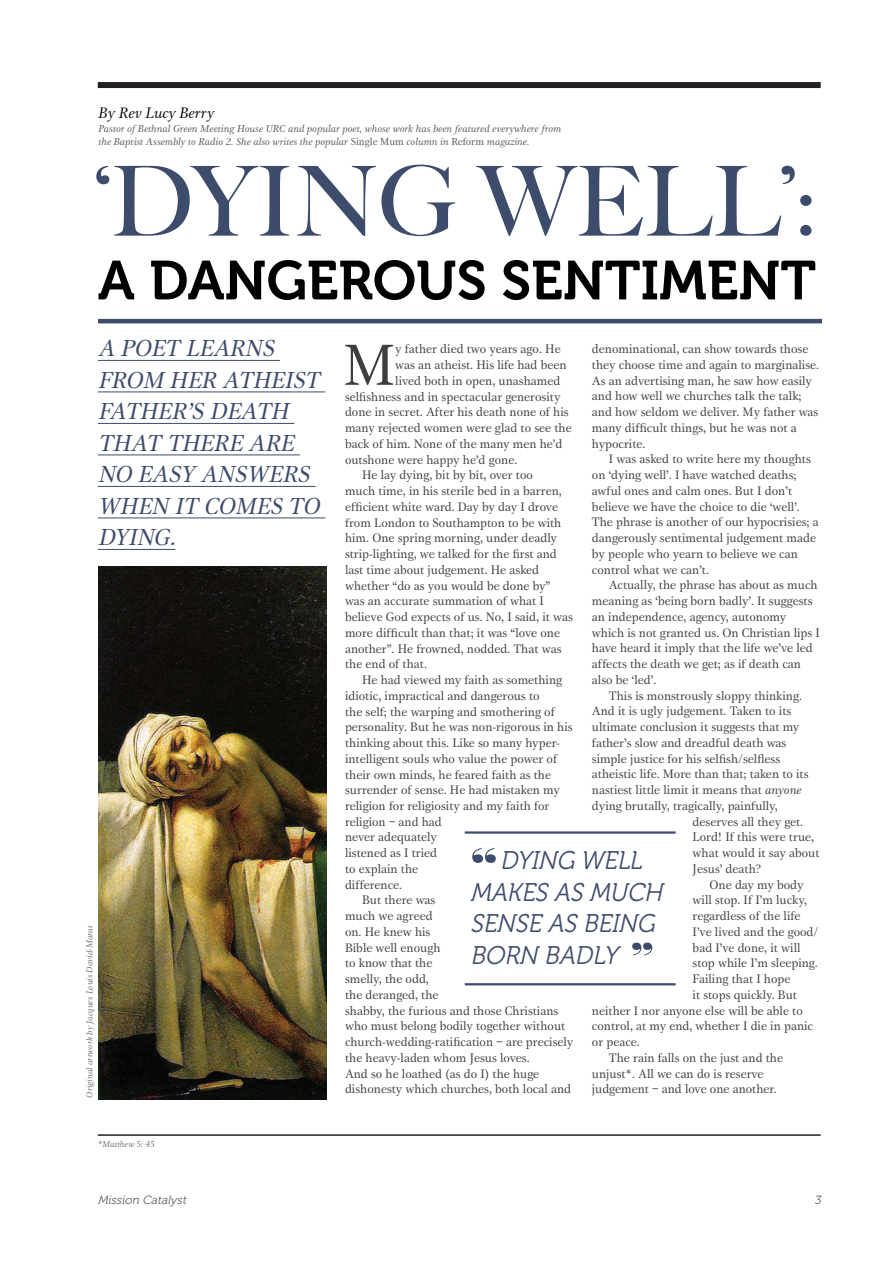
<style>
.page{position:relative;width:893px;height:1263px;background:#fff}
.page>*{position:absolute;margin:0;border:0;box-sizing:border-box;transform-origin:0 0}
.t1{font:500 96.75px "Big Caslon";color:#3e4c6c}
.First_body{font:60px "Gamma EF";color:#3e3e3f}
.t2{font:54.6px "Museo 700";color:#000}
.t3{font:italic 25.5px/31.5px "Museo 300";color:#3e4c6c;scale:.95 1}
.First_body-2{font:italic 24px/31.5px "Gamma EF";color:#3e4c6c}
.t4{font:italic 15.75px "Gamma EF";color:#0c0806}
.Main_body{font:12.75px/15.8px "Gamma EF";color:#3e3e3f}
.First_body-3{font:12.75px "Gamma EF";color:#3e3e3f}
.t5{font:italic 12px "Museo 300";color:#636366}
.t6{font:italic 10.5px/13.5px "Gamma EF";color:#57585a}
.Main_body-2{font:italic 9px "Gamma EF";color:#6c6d70}
.s1{font-style:normal}
.s2{font-style:italic}
</style>
<div class="page">
<hr style="left:98px;top:319px;width:724px;height:4px;background:#3e4c6c">
<hr style="left:465px;top:831px;width:211px;height:3px;background:#3e4c6c">
<hr style="left:465px;top:983px;width:211px;height:2px;background:#3e4c6c">
<svg style="left:632px;top:942px;width:20px;height:13px"></svg>
<svg style="left:472px;top:848px;width:24px;height:15px"></svg>
<img style="left:98px;top:567px;width:229px;height:532px">
<hr style="left:98px;top:360px;width:182px;height:1px;background:#3e4c6c">
<hr style="left:98px;top:392px;width:227px;height:1px;background:#3e4c6c">
<hr style="left:98px;top:423px;width:196px;height:1px;background:#3e4c6c">
<hr style="left:98px;top:455px;width:202px;height:1px;background:#3e4c6c">
<hr style="left:98px;top:486px;width:217px;height:1px;background:#3e4c6c">
<hr style="left:98px;top:518px;width:227px;height:1px;background:#3e4c6c">
<hr style="left:98px;top:549px;width:77px;height:1px;background:#3e4c6c">
<hr style="left:98px;top:1134px;width:723px;height:2px;background:#231f20">
<div style="left:98px;top:82px;width:723px;height:6px;background:#231f20"></div>
<p class="t4" style="left:99px;top:103px;width:117px">By Rev Lucy Berry</p>
<p class="t6" style="left:99px;top:121px;width:464px">Pastor of Bethnal Green Meeting House URC and popular poet, whose work has been featured everywhere from the Baptist Assembly to Radio 2. She also writes the popular <span class="s1">Single Mum</span> column in <span class="s1">Reform</span> magazine.</p>
<p class="t1" style="left:98px;top:145px;width:722px">‘DYING WELL’:</p>
<p class="t2" style="left:98px;top:250px;width:720px">A DANGEROUS SENTIMENT</p>
<p class="First_body-2" style="left:98px;top:332px;width:229px">A POET LEARNS<br>FROM HER ATHEIST<br>FATHER’S DEATH<br>THAT THERE ARE<br>NO EASY ANSWERS<br>WHEN IT COMES TO<br>DYING.</p>
<p class="Main_body-2" style="left:84px;top:1098px;width:174px;rotate:-90deg">Original artwork by Jacques Louis David-Marat</p>
<p class="Main_body-2" style="left:98px;top:1138px;width:58px">*Matthew 5: 45</p>
<p class="Main_body" style="left:592px;top:341px;width:229px">denominational, can show towards those they choose time and again to marginalise.<br>As an advertising man, he saw how easily and how well we churches talk the talk; and how seldom we deliver. My father was many difficult things, but he was not a hypocrite.</p>
<p class="Main_body" style="left:592px;top:451px;width:228px;text-indent:17px">I was asked to write here my thoughts on ‘dying well’. I have watched deaths; awful ones and calm ones. But I don’t believe we have the choice to die ‘well’.<br>The phrase is another of our hypocrisies; a dangerously sentimental judgement made by people who yearn to believe we can control what we can’t.</p>
<p class="Main_body" style="left:592px;top:577px;width:229px;text-indent:17px">Actually, the phrase has about as much meaning as ‘being born badly’. It suggests an independence, agency, autonomy which is not granted us. On Christian lips I have heard it imply that the life we’ve led affects the death we get; as if death can also be ‘led’.</p>
<p class="Main_body" style="left:609px;top:687px;width:195px">This is monstrously sloppy thinking.</p>
<p class="Main_body" style="left:592px;top:703px;width:201px">And it is ugly judgement. Taken to its</p>
<p class="Main_body" style="left:592px;top:719px;width:209px">ultimate conclusion it suggests that my</p>
<p class="Main_body" style="left:592px;top:734px;width:196px">father’s slow and dreadful death was</p>
<p class="Main_body" style="left:592px;top:750px;width:190px">simple justice for his selfish/selfless</p>
<p class="Main_body" style="left:592px;top:766px;width:218px">atheistic life. More than that; taken to its</p>
<p class="Main_body" style="left:592px;top:782px;width:211px">nastiest little limit it means that <span class="s2">anyone</span></p>
<p class="Main_body" style="left:592px;top:797px;width:187px">dying brutally, tragically, painfully,</p>
<p class="Main_body" style="left:693px;top:813px;width:112px">deserves all they get.</p>
<p class="Main_body" style="left:693px;top:829px;width:123px">Lord! If this were true,</p>
<p class="Main_body" style="left:693px;top:845px;width:128px">what would it say about</p>
<p class="Main_body" style="left:693px;top:860px;width:70px">Jesus’ death?</p>
<p class="Main_body" style="left:710px;top:876px;width:95px">One day my body</p>
<p class="Main_body" style="left:693px;top:892px;width:116px">will stop. If I’m lucky,</p>
<p class="Main_body" style="left:693px;top:908px;width:109px">regardless of the life</p>
<p class="Main_body" style="left:693px;top:923px;width:127px">I’ve lived and the good/</p>
<p class="Main_body" style="left:693px;top:939px;width:109px">bad I’ve done, it will</p>
<p class="Main_body" style="left:693px;top:955px;width:127px">stop while I’m sleeping.</p>
<p class="Main_body" style="left:693px;top:971px;width:99px">Failing that I hope</p>
<p class="Main_body" style="left:693px;top:986px;width:106px">it stops quickly. But</p>
<p class="Main_body" style="left:592px;top:1002px;width:212px">neither I nor anyone else will be able to</p>
<p class="Main_body" style="left:592px;top:1018px;width:223px">control, at my end, whether I die in panic</p>
<p class="Main_body" style="left:592px;top:1034px;width:49px">or peace.</p>
<p class="Main_body" style="left:592px;top:1049px;width:193px;text-indent:17px">The rain falls on the just and the unjust*. All we can do is reserve judgement – and love one another.</p>
<p class="First_body" style="left:343px;top:329px;width:54px">M</p>
<p class="First_body-3" style="left:395px;top:341px;width:167px">y father died two years ago. He</p>
<p class="First_body-3" style="left:395px;top:357px;width:173px">was an atheist. His life had been</p>
<p class="First_body-3" style="left:395px;top:373px;width:167px">lived both in open, unashamed</p>
<p class="First_body-3" style="left:345px;top:389px;width:217px">selfishness and in spectacular generosity</p>
<p class="First_body-3" style="left:345px;top:404px;width:225px">done in secret. After his death none of his</p>
<p class="First_body-3" style="left:345px;top:420px;width:228px">many rejected women were glad to see the</p>
<p class="First_body-3" style="left:345px;top:436px;width:219px">back of him. None of the many men he’d</p>
<p class="First_body-3" style="left:345px;top:452px;width:174px">outshone were happy he’d gone.</p>
<p class="Main_body" style="left:345px;top:467px;width:229px;text-indent:17px">He lay dying, bit by bit, over too<br>much time, in his sterile bed in a barren, efficient white ward. Day by day I drove from London to Southampton to be with him. One spring morning, under deadly strip-lighting, we talked for the first and last time about judgement. He asked whether “do as you would be done by” was an accurate summation of what I believe God expects of us. No, I said, it was more difficult than that; it was “love one another”. He frowned, nodded. That was the end of that.</p>
<p class="Main_body" style="left:345px;top:672px;width:229px;text-indent:17px">He had viewed my faith as something idiotic, impractical and dangerous to<br>the self; the warping and smothering of personality. But he was non-rigorous in his thinking about this. Like so many hyper&shy;intelligent souls who value the power of their own minds, he feared faith as the surrender of sense. He had mistaken my religion for religiosity and my faith for religion – and had<br>never adequately<br>listened as I tried<br>to explain the<br>difference.</p>
<p class="Main_body" style="left:345px;top:892px;width:230px;text-indent:17px">But there was<br>much we agreed<br>on. He knew his<br>Bible well enough<br>to know that the<br>smelly, the odd,<br>the deranged, the<br>shabby, the furious and those Christians who must belong bodily together without church-wedding-ratification – are precisely the heavy-laden whom Jesus loves.<br>And so he loathed (as do I) the huge dishonesty which churches, both local and</p>
<p class="t3" style="left:470px;top:845px;width:210px;text-indent:30px">DYING WELL<br>MAKES AS MUCH<br>SENSE AS BEING<br>BORN BADLY</p>
<p class="t5" style="left:98px;top:1193px;width:93px">Mission Catalyst</p>
<p class="t5" style="left:814px;top:1193px;width:11px">3</p>
</div>
